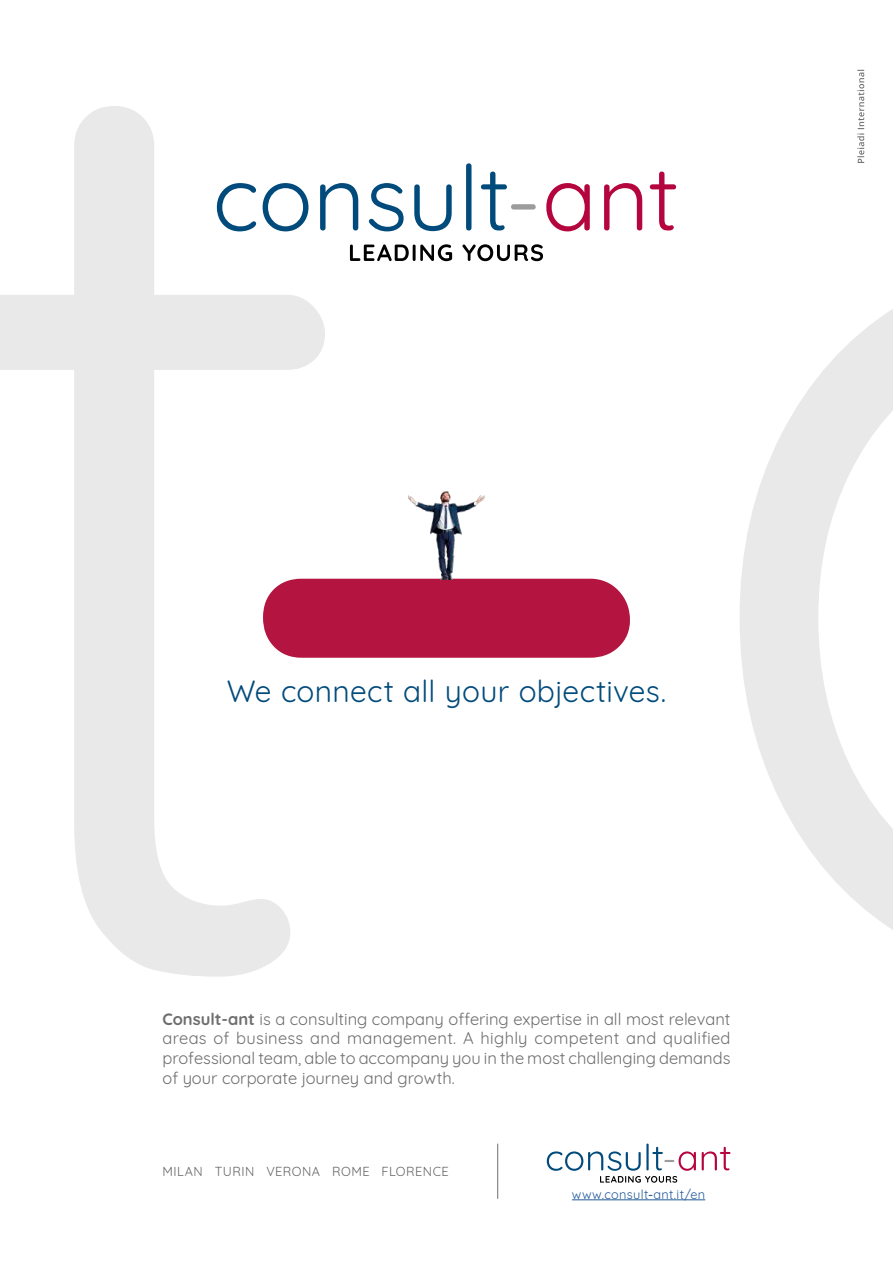
<style>
.page{position:relative;width:893px;height:1263px;background:#fff}
.page>*{position:absolute;margin:0;border:0;box-sizing:border-box;transform-origin:0 0}
.t1{font:30px "Quicksand";letter-spacing:.01em;color:#004b7c}
.t2{font:16.5px/19.8px "Quicksand";color:#6e6e6e;text-align:justify}
.t3{font:12.75px "Quicksand";letter-spacing:.035em;color:#636362}
.t4{font:12.75px "Quicksand";letter-spacing:.03em;color:#255b9a}
.s1{font-weight:700}
.s2{font-weight:500}
</style>
<div class="page">
<div style="left:325px;top:579px;width:305px;height:79px;background:#b31540"></div>
<svg style="left:740px;top:309px;width:153px;height:621px"></svg>
<svg style="left:0;top:106px;width:325px;height:871px"></svg>
<img style="left:409px;top:492px;width:75px;height:88px">
<svg style="left:857px;top:70px;width:7px;height:93px"></svg>
<svg style="left:546px;top:172px;width:130px;height:59px"></svg>
<svg style="left:217px;top:163px;width:319px;height:68px"></svg>
<svg style="left:350px;top:244px;width:193px;height:17px"></svg>
<hr style="left:497px;top:1144px;width:1px;height:54px;background:#6e6e6e">
<hr style="left:572px;top:1199px;width:133px;height:1px;background:#255b9a">
<svg style="left:547px;top:1143px;width:183px;height:40px"></svg>
<h1 class="t1" style="left:227px;top:668px;width:441px">We connect all your objectives.</h1>
<p class="t2" style="left:163px;top:1007px;width:569px"><span class="s1">Consult-ant</span> is a consulting company offering expertise in all most relevant areas of business and management. A highly competent and qualified professional team, able to accompany you in the most challenging demands of your corporate journey and growth.</p>
<p class="t3" style="left:163px;top:1161px;width:288px">MILAN TURIN VERONA ROME FLORENCE</p>
<p class="t4" style="left:572px;top:1184px;width:135px">www.consult<span class="s2">-</span>ant.it/en</p>
</div>
